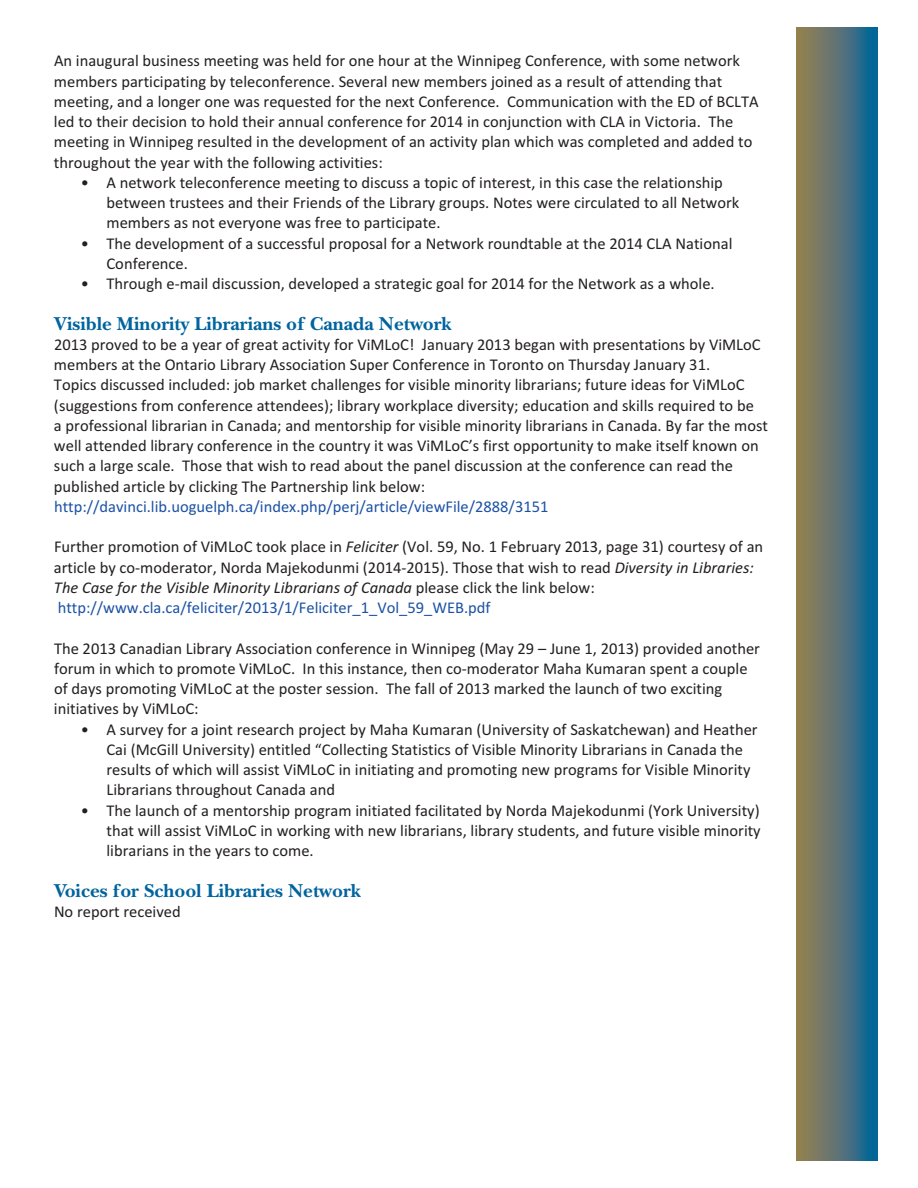
<style>
.page{position:relative;width:918px;height:1188px;background:#fff}
.page>*{position:absolute;margin:0;border:0;box-sizing:border-box;transform-origin:0 0}
.t1{font:700 19.5px "New Baskerville";color:#00649e}
.t2{font:16.5px/20.2px "Calibri";color:#231f20}
.t3{font:16.5px "Calibri";color:#1c52a4}
.s1{font-style:italic}
.s2{color:#1c52a4}
</style>
<div class="page">
<svg style="left:796px;top:27px;width:82px;height:1134px"></svg>
<p class="t2" style="left:54px;top:51px;width:706px">An inaugural business meeting was held for one hour at the Winnipeg Conference, with some network members participating by teleconference. Several new members joined as a result of attending that meeting, and a longer one was requested for the next Conference. Communication with the ED of BCLTA led to their decision to hold their annual conference for 2014 in conjunction with CLA in Victoria. The meeting in Winnipeg resulted in the development of an activity plan which was completed and added to throughout the year with the following activities:</p>
<p class="t2" style="left:107px;top:172px;width:634px;text-indent:-26px">• A network teleconference meeting to discuss a topic of interest, in this case the relationship between trustees and their Friends of the Library groups. Notes were circulated to all Network members as not everyone was free to participate.</p>
<p class="t2" style="left:107px;top:233px;width:627px;text-indent:-26px">• The development of a successful proposal for a Network roundtable at the 2014 CLA National<br>Conference.</p>
<p class="t2" style="left:81px;top:273px;width:635px">• Through e-mail discussion, developed a strategic goal for 2014 for the Network as a whole.</p>
<p class="t1" style="left:54px;top:317px;width:399px">Visible Minority Librarians of Canada Network</p>
<p class="t2" style="left:54px;top:334px;width:716px">2013 proved to be a year of great activity for ViMLoC! January 2013 began with presentations by ViMLoC members at the Ontario Library Association Super Conference in Toronto on Thursday January 31.<br>Topics discussed included: job market challenges for visible minority librarians; future ideas for ViMLoC (suggestions from conference attendees); library workplace diversity; education and skills required to be<br>a professional librarian in Canada; and mentorship for visible minority librarians in Canada. By far the most well attended library conference in the country it was ViMLoC’s first opportunity to make itself known on such a large scale. Those that wish to read about the panel discussion at the conference can read the published article by clicking The Partnership link below:</p>
<p class="t3" style="left:54px;top:497px;width:496px">http://davinci.lib.uoguelph.ca/index.php/perj/article/viewFile/2888/3151</p>
<p class="t2" style="left:54px;top:537px;width:711px">Further promotion of ViMLoC took place in <span class="s1">Feliciter</span> (Vol. 59, No. 1 February 2013, page 31) courtesy of an article by co-moderator, Norda Majekodunmi (2014-2015). Those that wish to read <span class="s1">Diversity in Libraries:<br>The Case for the Visible Minority Librarians of Canada</span> please click the link below: <span class="s2">http://www.cla.ca/feliciter/2013/1/Feliciter_1_Vol_59_WEB.pdf</span></p>
<p class="t2" style="left:54px;top:638px;width:708px">The 2013 Canadian Library Association conference in Winnipeg (May 29 – June 1, 2013) provided another forum in which to promote ViMLoC. In this instance, then co-moderator Maha Kumaran spent a couple of days promoting ViMLoC at the poster session. The fall of 2013 marked the launch of two exciting initiatives by ViMLoC:</p>
<p class="t2" style="left:107px;top:719px;width:653px;text-indent:-26px">• A survey for a joint research project by Maha Kumaran (University of Saskatchewan) and Heather Cai (McGill University) entitled “Collecting Statistics of Visible Minority Librarians in Canada the results of which will assist ViMLoC in initiating and promoting new programs for Visible Minority Librarians throughout Canada and</p>
<p class="t2" style="left:107px;top:800px;width:656px;text-align:justify;text-indent:-26px">• The launch of a mentorship program initiated facilitated by Norda Majekodunmi (York University) that will assist ViMLoC in working with new librarians, library students, and future visible minority librarians in the years to come.</p>
<p class="t1" style="left:54px;top:884px;width:308px">Voices for School Libraries Network</p>
<p class="t2" style="left:54px;top:901px;width:128px">No report received</p>
</div>
